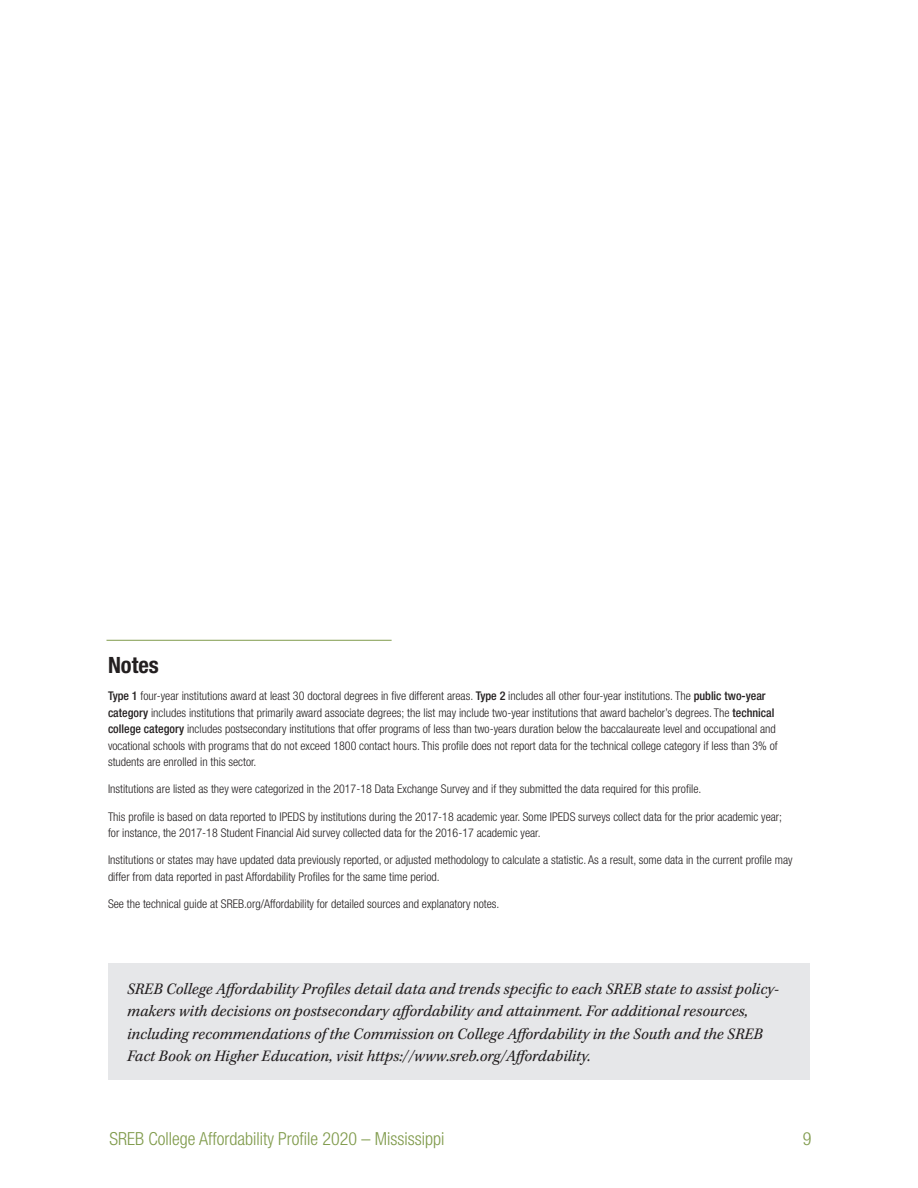
<style>
.page{position:relative;width:918px;height:1188px;background:#fff}
.page>*{position:absolute;margin:0;border:0;box-sizing:border-box;transform-origin:0 0}
.black_subhead{font:700 condensed 22.5px "Helvetica Neue LT Std";color:#231f20}
.t1{font:300 condensed 18px "Helvetica Neue LT Std";color:#809b4c}
.text{font:italic 16.5px/22.5px "Kepler Std";color:#231f20}
.source{font:300 condensed 12px/16.5px "Helvetica Neue LT Std";color:#231f20}
.s1{font-weight:500}
</style>
<div class="page">
<hr style="left:106px;top:640px;width:286px;height:1px;background:#809b4c">
<div style="left:108px;top:964px;width:702px;height:116px;background:#e6e7e9"></div>
<p class="black_subhead" style="left:108px;top:651px;width:52px">Notes</p>
<p class="source" style="left:108px;top:687px;width:671px"><span class="s1">Type 1</span> four-year institutions award at least 30 doctoral degrees in five different areas. <span class="s1">Type 2</span> includes all other four-year institutions. The <span class="s1">public two-year category</span> includes institutions that primarily award associate degrees; the list may include two-year institutions that award bachelor’s degrees. The <span class="s1">technical college category</span> includes postsecondary institutions that offer programs of less than two-years duration below the baccalaureate level and occupational and vocational schools with programs that do not exceed 1800 contact hours. This profile does not report data for the technical college category if less than 3% of students are enrolled in this sector.</p>
<p class="source" style="left:108px;top:781px;width:595px">Institutions are listed as they were categorized in the 2017-18 Data Exchange Survey and if they submitted the data required for this profile.</p>
<p class="source" style="left:108px;top:808px;width:676px">This profile is based on data reported to IPEDS by institutions during the 2017-18 academic year. Some IPEDS surveys collect data for the prior academic year; for instance, the 2017-18 Student Financial Aid survey collected data for the 2016-17 academic year.</p>
<p class="source" style="left:108px;top:852px;width:686px">Institutions or states may have updated data previously reported, or adjusted methodology to calculate a statistic. As a result, some data in the current profile may differ from data reported in past Affordability Profiles for the same time period.</p>
<p class="source" style="left:108px;top:896px;width:393px">See the technical guide at SREB.org/Affordability for detailed sources and explanatory notes.</p>
<p class="text" style="left:127px;top:978px;width:654px">SREB College Affordability Profiles detail data and trends specific to each SREB state to assist policy&shy;makers with decisions on postsecondary affordability and attainment. For additional resources, including recommendations of the Commission on College Affordability in the South and the SREB Fact Book on Higher Education, visit https://www.sreb.org/Affordability.</p>
<h2 class="t1" style="left:110px;top:1128px;width:336px">SREB College Affordability Profile 2020 – Mississippi</h2>
<h2 class="t1" style="left:803px;top:1128px;width:10px">9</h2>
</div>
